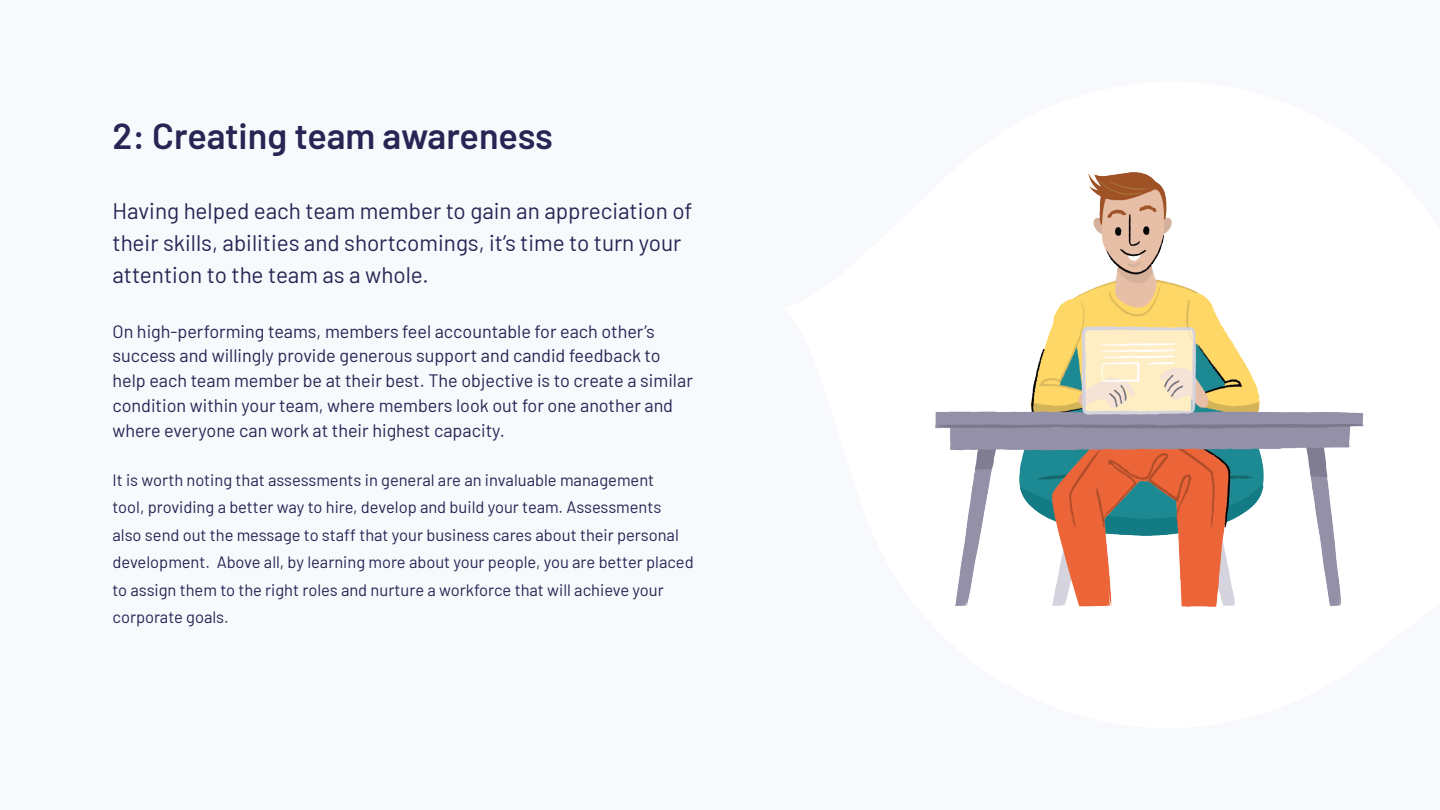
<style>
.page{position:relative;width:1440px;height:810px;background:#f7f9fc}
.page>*{position:absolute;margin:0;border:0;box-sizing:border-box;transform-origin:0 0}
.t1{font:600 36px "Barlow";letter-spacing:-.005em;color:#292454}
.t2{font:22.5px/32.2px "Barlow";color:#292454}
.t3{font:18px/24.8px "Barlow";color:#292454}
.t4{font:16.5px/27.5px "Barlow";color:#292454}
</style>
<div class="page">
<img style="left:935px;top:172px;width:429px;height:435px">
<h1 class="t1" style="left:112px;top:109px;width:442px">2: Creating team awareness</h1>
<h2 class="t2" style="left:112px;top:193px;width:582px">Having helped each team member to gain an appreciation of their skills, abilities and shortcomings, it’s time to turn your attention to the team as a whole.</h2>
<p class="t3" style="left:112px;top:317px;width:582px">On high-performing teams, members feel accountable for each other’s success and willingly provide generous support and candid feedback to help each team member be at their best. The objective is to create a similar condition within your team, where members look out for one another and where everyone can work at their highest capacity.</p>
<p class="t4" style="left:112px;top:465px;width:583px">It is worth noting that assessments in general are an invaluable management<br>tool, providing a better way to hire, develop and build your team. Assessments also send out the message to staff that your business cares about their personal development. Above all, by learning more about your people, you are better placed to assign them to the right roles and nurture a workforce that will achieve your corporate goals.</p>
</div>
